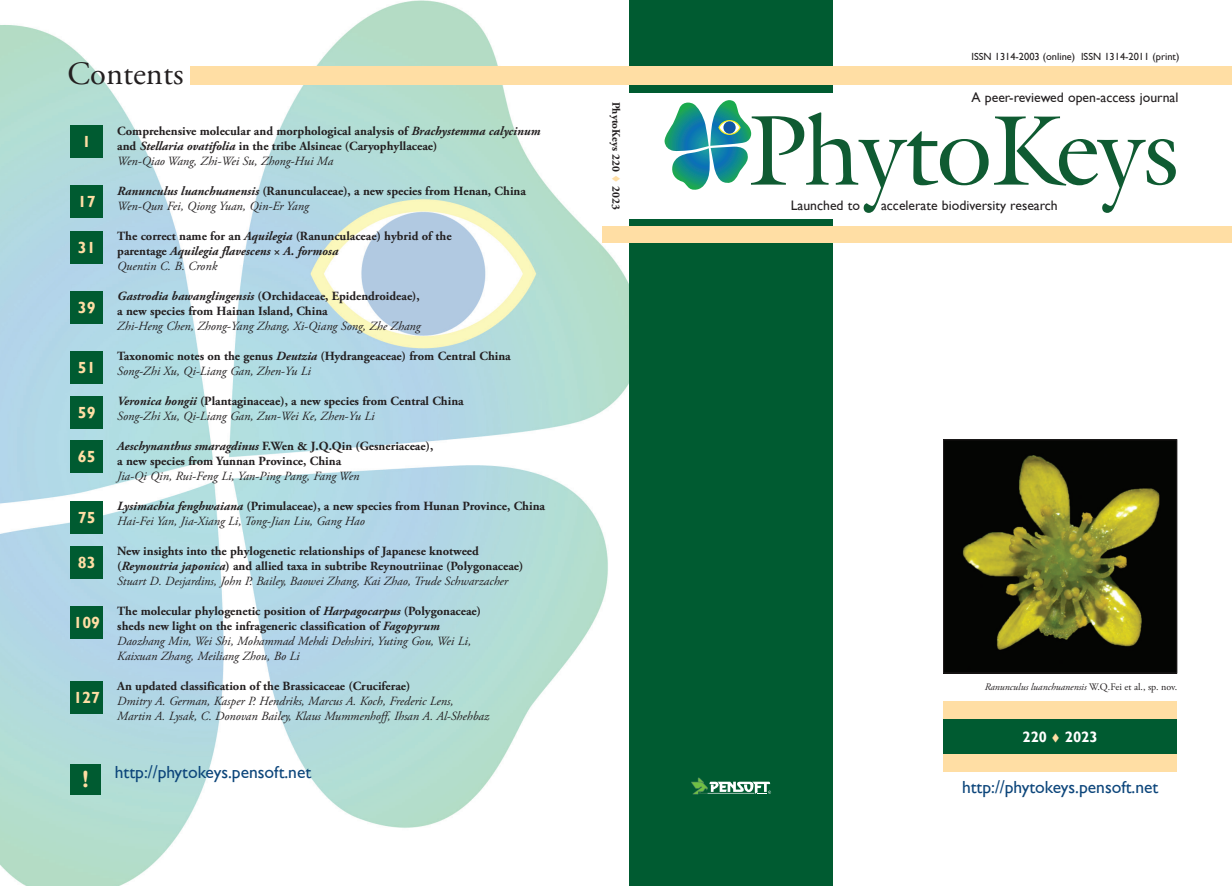
<style>
.page{position:relative;width:1232px;height:886px;background:#fff}
.page>*{position:absolute;margin:0;border:0;box-sizing:border-box;transform-origin:0 0}
.t1{font:32.5px "Adobe Garamond Pro";color:#231f20}
.t2{font:17.5px "Gill Sans";color:#0d467b}
.t3{font:700 16.12px "Gill Sans";color:#ffdea4}
.t4{font:700 15px "Gill Sans";color:#fff}
.t5{font:13.75px "Gill Sans";color:#231f20}
.t6{font:700 12.5px/15px "Adobe Garamond Pro";color:#231f20}
.t7{font:italic 12.5px/15px "Adobe Garamond Pro";color:#231f20}
.t8{font:700 11.25px "Adobe Garamond Pro";color:#231f20}
.t9{font:10.38px "Gill Sans";color:#231f20}
.t10{font:italic 10px "Adobe Garamond Pro";color:#231f20}
.s1{font-style:italic}
.s2{font-weight:400;font-style:italic}
.s3{font-weight:700;font-size:23.25px;color:#ffdea4}
.s4{color:#ffdea4}
.s5{font-style:normal}
</style>
<div class="page">
<img style="left:945px;top:441px;width:230px;height:230px">
<div style="left:943px;top:439px;width:234px;height:234px;border:1px solid #231f20"></div>
<img style="left:0;top:0;width:658px;height:886px">
<svg style="left:994px;top:116px;width:182px;height:97px"></svg>
<svg style="left:664px;top:100px;width:324px;height:113px"></svg>
<svg style="left:719px;top:121px;width:20px;height:13px"></svg>
<div style="left:723px;top:121px;width:12px;height:13px;background:#1056a3;border-radius:50%"></div>
<div style="left:629px;top:220px;width:203px;height:666px;background:#005b31"></div>
<div style="left:629px;top:0;width:203px;height:92px;background:#005b31"></div>
<div style="left:190px;top:67px;width:1042px;height:18px;background:#ffdea4"></div>
<div style="left:602px;top:227px;width:630px;height:16px;background:#ffdea4"></div>
<div style="left:943px;top:719px;width:234px;height:35px;background:#005b31"></div>
<div style="left:943px;top:701px;width:234px;height:18px;background:#ffdea4"></div>
<div style="left:943px;top:754px;width:234px;height:18px;background:#ffdea4"></div>
<div style="left:70px;top:126px;width:33px;height:32px;background:#005b31"></div>
<div style="left:70px;top:185px;width:33px;height:33px;background:#005b31"></div>
<div style="left:70px;top:231px;width:33px;height:33px;background:#005b31"></div>
<div style="left:71px;top:501px;width:32px;height:33px;background:#005b31"></div>
<div style="left:71px;top:546px;width:32px;height:33px;background:#005b31"></div>
<div style="left:71px;top:606px;width:32px;height:32px;background:#005b31"></div>
<div style="left:70px;top:681px;width:33px;height:33px;background:#005b31"></div>
<div style="left:70px;top:351px;width:33px;height:32px;background:#005b31"></div>
<div style="left:71px;top:441px;width:32px;height:32px;background:#005b31"></div>
<div style="left:71px;top:396px;width:32px;height:33px;background:#005b31"></div>
<div style="left:70px;top:291px;width:33px;height:33px;background:#005b31"></div>
<svg style="left:691px;top:777px;width:80px;height:17px"></svg>
<div style="left:70px;top:764px;width:31px;height:30px;background:#005b31"></div>
<h1 class="t1" style="left:68px;top:54px;width:117px">Contents</h1>
<p class="t3" style="left:82px;top:132px;width:10px">1</p>
<p class="t6" style="left:117px;top:123px;width:425px">Comprehensive molecular and morphological analysis of <span class="s1">Brachystemma calycinum </span>and <span class="s1">Stellaria ovatifolia</span> in the tribe Alsineae (Caryophyllaceae)<br><span class="s2">Wen-Qiao Wang, Zhi-Wei Su, Zhong-Hui Ma</span></p>
<p class="t6" style="left:117px;top:183px;width:410px"><span class="s1">Ranunculus luanchuanensis</span> (Ranunculaceae), a new species from Henan, China<br><span class="s2">Wen-Qun Fei, Qiong Yuan, Qin-Er Yang</span></p>
<p class="t6" style="left:117px;top:228px;width:336px">The correct name for an <span class="s1">Aquilegia</span> (Ranunculaceae) hybrid of the parentage <span class="s1">Aquilegia flavescens</span> × <span class="s1">A. formosa<br></span><span class="s2">Quentin C. B. Cronk</span></p>
<p class="t6" style="left:117px;top:288px;width:304px"><span class="s1">Gastrodia bawanglingensis</span> (Orchidaceae, Epidendroideae), a new species from Hainan Island, China</p>
<p class="t7" style="left:117px;top:318px;width:305px">Zhi-Heng Chen, Zhong-Yang Zhang, Xi-Qiang Song, Zhe Zhang</p>
<p class="t6" style="left:117px;top:348px;width:395px">Taxonomic notes on the genus <span class="s1">Deutzia</span> (Hydrangeaceae) from Central China<br><span class="s2">Song-Zhi Xu, Qi-Liang Gan, Zhen-Yu Li</span></p>
<p class="t6" style="left:117px;top:393px;width:348px"><span class="s1">Veronica hongii</span> (Plantaginaceae), a new species from Central China<br><span class="s2">Song-Zhi Xu, Qi-Liang Gan, Zun-Wei Ke, Zhen-Yu Li</span></p>
<p class="t6" style="left:117px;top:438px;width:317px"><span class="s1">Aeschynanthus smaragdinus</span> F.Wen &amp; J.Q.Qin (Gesneriaceae), a new species from Yunnan Province, China</p>
<p class="t7" style="left:117px;top:468px;width:244px">Jia-Qi Qin, Rui-Feng Li, Yan-Ping Pang, Fang Wen</p>
<p class="t6" style="left:117px;top:498px;width:429px"><span class="s1">Lysimachia fenghwaiana</span> (Primulaceae), a new species from Hunan Province, China<br><span class="s2">Hai-Fei Yan, Jia-Xiang Li, Tong-Jian Liu, Gang Hao</span></p>
<p class="t6" style="left:117px;top:543px;width:408px">New insights into the phylogenetic relationships of Japanese knotweed (<span class="s1">Reynoutria japonica</span>) and allied taxa in subtribe Reynoutriinae (Polygonaceae)<br><span class="s2">Stuart D. Desjardins, John P. Bailey, Baowei Zhang, Kai Zhao, Trude Schwarzacher</span></p>
<p class="t6" style="left:117px;top:603px;width:365px">The molecular phylogenetic position of <span class="s1">Harpagocarpus</span> (Polygonaceae) sheds new light on the infrageneric classification of <span class="s1">Fagopyrum </span><span class="s2">Daozhang Min, Wei Shi, Mohammad Mehdi Dehshiri, Yuting Gou, Wei Li, Kaixuan Zhang, Meiliang Zhou, Bo Li</span></p>
<p class="t6" style="left:117px;top:678px;width:295px">An updated classification of the Brassicaceae (Cruciferae)</p>
<p class="t7" style="left:117px;top:693px;width:373px">Dmitry A. German, Kasper P. Hendriks, Marcus A. Koch, Frederic Lens,<br>Martin A. Lysak, C. Donovan Bailey, Klaus Mummenhoff, Ihsan A. Al-Shehbaz</p>
<p class="t3" style="left:78px;top:192px;width:19px">17</p>
<p class="t3" style="left:78px;top:238px;width:19px">31</p>
<p class="t3" style="left:78px;top:298px;width:19px">39</p>
<p class="t3" style="left:78px;top:358px;width:19px">51</p>
<p class="t3" style="left:78px;top:403px;width:19px">59</p>
<p class="t3" style="left:78px;top:447px;width:19px">65</p>
<p class="t3" style="left:78px;top:508px;width:19px">75</p>
<p class="t3" style="left:78px;top:553px;width:19px">83</p>
<p class="t3" style="left:73px;top:613px;width:28px">109</p>
<p class="t3" style="left:73px;top:688px;width:28px">127</p>
<h2 class="t2" style="left:82px;top:762px;width:230px"><span class="s3">!</span> http://phytokeys.pensoft.net</h2>
<p class="t8" style="left:622px;top:102px;width:110px;rotate:90deg">PhytoKeys 220 <span class="s4">▼</span> 2023</p>
<p class="t9" style="left:971px;top:51px;width:209px">ISSN 1314-2003 (online) ISSN 1314-2011 (print)</p>
<p class="t5" style="left:971px;top:89px;width:208px">A peer-reviewed open-access journal</p>
<p class="t5" style="left:791px;top:197px;width:71px">Launched to</p>
<p class="t5" style="left:881px;top:197px;width:178px">accelerate biodiversity research</p>
<p class="t10" style="left:984px;top:681px;width:194px">Ranunculus luanchuanensis <span class="s5">W.Q.Fei et al., sp. nov.</span></p>
<p class="t4" style="left:1022px;top:728px;width:77px">220 <span class="s4">▼</span> 2023</p>
<h2 class="t2" style="left:962px;top:777px;width:198px">http://phytokeys.pensoft.net</h2>
</div>
